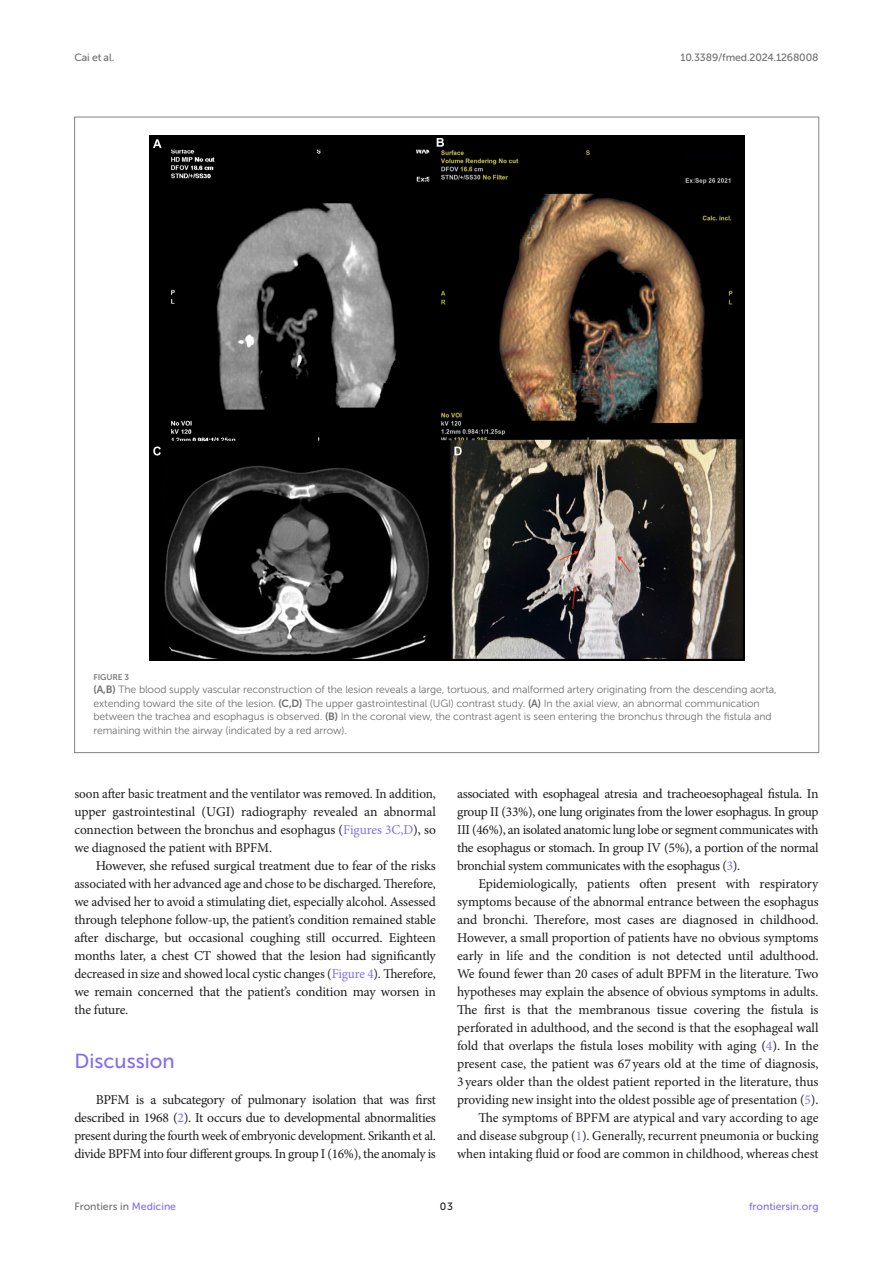
<style>
.page{position:relative;width:893px;height:1263px;background:#fff}
.page>*{position:absolute;margin:0;border:0;box-sizing:border-box;transform-origin:0 0}
.HEAD_1{font:20.25px "Museo Sans 500";color:#856df0}
.TEXT{font:13.5px/18px "Minion Pro";letter-spacing:-.005em;color:#1b1c1b;text-align:justify}
.TEXT_FLUSH{font:13.5px/18px "Minion Pro";letter-spacing:-.025em;color:#1b1c1b;text-align:justify}
.FIG_LEG{font:10.5px/13.5px "Museo Sans 300";letter-spacing:-.01em;color:#706f70}
.t1{font:10.5px "Museo Sans 500";letter-spacing:-.015em;color:#706f70}
.t2{font:10.5px "Museo Sans 500";color:#856df0}
.t3{font:10.5px "Museo Sans 500";color:#1b1c1b}
.FIG_HD{font:8.25px "Museo Sans 700";letter-spacing:-.01em;color:#7e7f7f}
.s1{font-family:"Museo Sans 700"}
.s2{color:#856df0}
</style>
<div class="page">
<img style="left:149px;top:136px;width:595px;height:525px">
<p class="t1" style="left:74px;top:51px;width:41px">Cai et al.</p>
<p class="t1" style="left:680px;top:51px;width:140px">10.3389/fmed.2024.1268008</p>
<p class="FIG_HD" style="left:94px;top:672px;width:37px">FIGURE 3</p>
<p class="FIG_LEG" style="left:94px;top:683px;width:685px"><span class="s1">(A,B)</span> The blood supply vascular reconstruction of the lesion reveals a large, tortuous, and malformed artery originating from the descending aorta, extending toward the site of the lesion. <span class="s1">(C,D)</span> The upper gastrointestinal (UGI) contrast study. <span class="s1">(A)</span> In the axial view, an abnormal communication between the trachea and esophagus is observed. <span class="s1">(B)</span> In the coronal view, the contrast agent is seen entering the bronchus through the fistula and remaining within the airway (indicated by a red arrow).</p>
<p class="TEXT" style="left:74px;top:785px;width:363px">soon after basic treatment and the ventilator was removed. In addition, upper gastrointestinal (UGI) radiography revealed an abnormal connection between the bronchus and esophagus (<span class="s2">Figures 3C,D</span>), so we diagnosed the patient with BPFM.</p>
<p class="TEXT" style="left:74px;top:857px;width:363px;text-indent:21px">However, she refused surgical treatment due to fear of the risks associated with her advanced age and chose to be discharged. Therefore, we advised her to avoid a stimulating diet, especially alcohol. Assessed through telephone follow-up, the patient’s condition remained stable after discharge, but occasional coughing still occurred. Eighteen months later, a chest CT showed that the lesion had significantly decreased in size and showed local cystic changes (<span class="s2">Figure 4</span>). Therefore, we remain concerned that the patient’s condition may worsen in the future.</p>
<p class="HEAD_1" style="left:74px;top:1050px;width:102px">Discussion</p>
<p class="TEXT_FLUSH" style="left:74px;top:1091px;width:363px;text-indent:21px">BPFM is a subcategory of pulmonary isolation that was first described in 1968 (<span class="s2">2</span>). It occurs due to developmental abnormalities present during the fourth week of embryonic development. Srikanth et al. divide BPFM into four different groups. In group I (16%), the anomaly is</p>
<p class="TEXT_FLUSH" style="left:457px;top:785px;width:363px">associated with esophageal atresia and tracheoesophageal fistula. In group II (33%), one lung originates from the lower esophagus. In group III (46%), an isolated anatomic lung lobe or segment communicates with the esophagus or stomach. In group IV (5%), a portion of the normal bronchial system communicates with the esophagus (<span class="s2">3</span>).</p>
<p class="TEXT" style="left:457px;top:875px;width:363px;text-indent:21px">Epidemiologically, patients often present with respiratory symptoms because of the abnormal entrance between the esophagus and bronchi. Therefore, most cases are diagnosed in childhood.<br>However, a small proportion of patients have no obvious symptoms early in life and the condition is not detected until adulthood.<br>We found fewer than 20 cases of adult BPFM in the literature. Two hypotheses may explain the absence of obvious symptoms in adults.<br>The first is that the membranous tissue covering the fistula is perforated in adulthood, and the second is that the esophageal wall fold that overlaps the fistula loses mobility with aging (<span class="s2">4</span>). In the present case, the patient was 67years old at the time of diagnosis, 3years older than the oldest patient reported in the literature, thus providing new insight into the oldest possible age of presentation (<span class="s2">5</span>).</p>
<p class="TEXT" style="left:457px;top:1109px;width:363px;text-indent:21px">The symptoms of BPFM are atypical and vary according to age and disease subgroup (<span class="s2">1</span>). Generally, recurrent pneumonia or bucking when intaking fluid or food are common in childhood, whereas chest</p>
<p class="t1" style="left:74px;top:1200px;width:103px">Frontiers in <span class="s2">Medicine</span></p>
<p class="t3" style="left:440px;top:1200px;width:15px">03</p>
<p class="t2" style="left:749px;top:1200px;width:71px">frontiersin.org</p>
</div>
